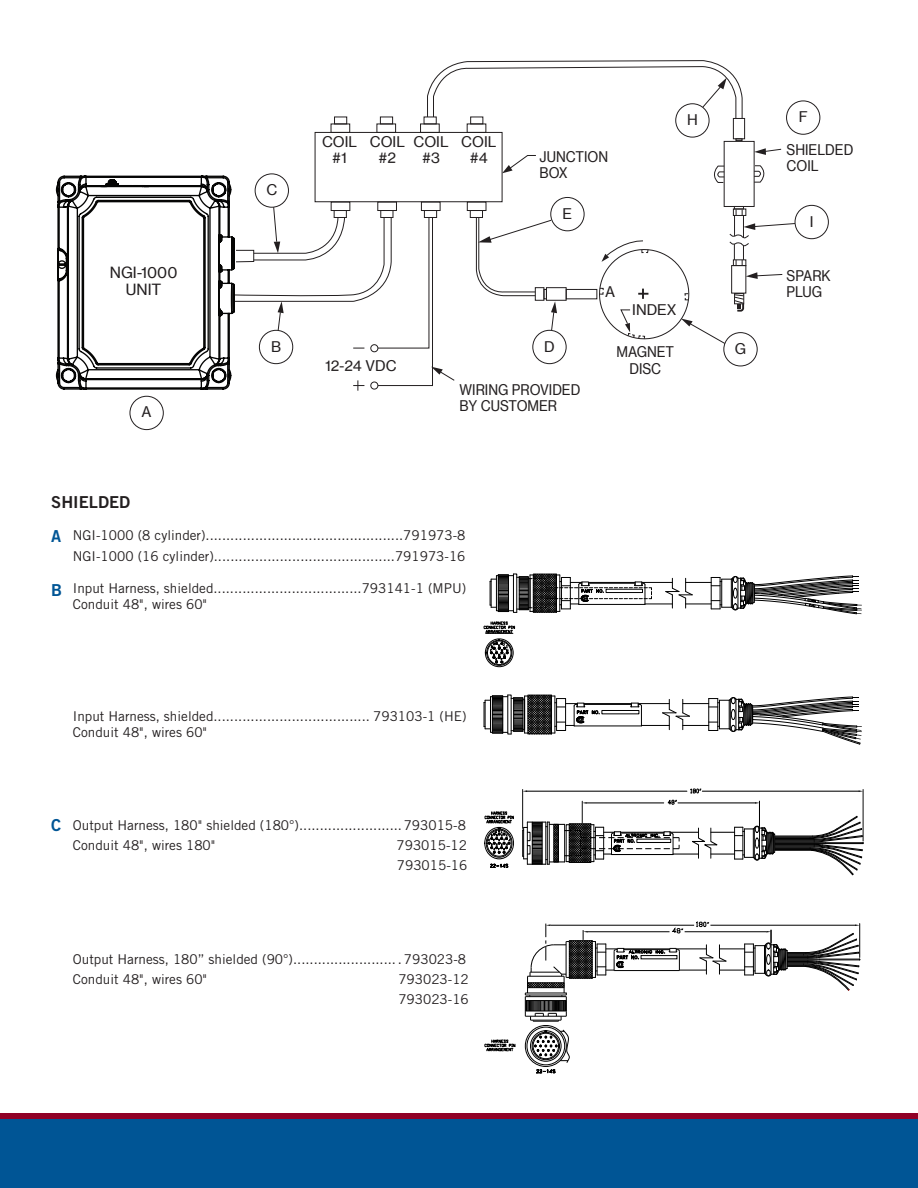
<style>
.page{position:relative;width:918px;height:1188px;background:#fff}
.page>*{position:absolute;margin:0;border:0;box-sizing:border-box;transform-origin:0 0}
.t1{font:16.5px "Trade Gothic Bold Two";color:#231f20}
.t2{font:16.5px "Trade Gothic Bold Two";color:#005595}
.t3{font:15.15px/17px "N Haas Grotesk TX Pro";color:#231f20;text-align:center}
.t4{font:14.4px/16.2px "N Haas Grotesk TX Pro";color:#231f20;scale:.91 1}
.t5{font:14.4px/16.2px "N Haas Grotesk TX Pro";color:#231f20;text-align:center}
.t6{font:13.5px "Trade Gothic";color:#231f20}
</style>
<div class="page">
<div style="left:0;top:1117px;width:918px;height:71px;background:#005595"></div>
<div style="left:0;top:1113px;width:918px;height:6px;background:#900126"></div>
<div style="left:485px;top:639px;width:28px;height:28px;border:1px solid #000;border-radius:50%"></div>
<div style="left:487px;top:640px;width:25px;height:26px;border:1px solid #000;border-radius:50%"></div>
<div style="left:487px;top:641px;width:24px;height:24px;border:1px solid #000;border-radius:50%"></div>
<svg style="left:484px;top:621px;width:31px;height:43px"></svg>
<svg style="left:490px;top:574px;width:372px;height:40px"></svg>
<div style="left:602px;top:710px;width:37px;height:4px;border:1px solid #000"></div>
<hr style="left:584px;top:704px;width:47px;height:1px;background:#000">
<hr style="left:584px;top:703px;width:47px;height:1px;background:#000">
<hr style="left:574px;top:726px;width:67px;height:1px;background:#000">
<svg style="left:484px;top:695px;width:116px;height:40px"></svg>
<svg style="left:631px;top:697px;width:231px;height:48px"></svg>
<hr style="left:775px;top:836px;width:37px;height:1px;background:#000">
<hr style="left:775px;top:841px;width:39px;height:1px;background:#000">
<hr style="left:775px;top:843px;width:50px;height:1px;background:#000">
<hr style="left:775px;top:842px;width:50px;height:1px;background:#000">
<hr style="left:775px;top:837px;width:35px;height:1px;background:#000">
<hr style="left:775px;top:838px;width:35px;height:1px;background:#000">
<hr style="left:775px;top:839px;width:39px;height:1px;background:#000">
<hr style="left:775px;top:840px;width:39px;height:1px;background:#000">
<hr style="left:775px;top:846px;width:39px;height:1px;background:#000">
<hr style="left:775px;top:847px;width:39px;height:1px;background:#000">
<hr style="left:775px;top:848px;width:35px;height:1px;background:#000">
<hr style="left:775px;top:849px;width:37px;height:1px;background:#000">
<hr style="left:775px;top:845px;width:39px;height:1px;background:#000">
<hr style="left:775px;top:844px;width:39px;height:1px;background:#000">
<hr style="left:775px;top:850px;width:37px;height:1px;background:#000">
<svg style="left:810px;top:816px;width:54px;height:59px"></svg>
<hr style="left:863px;top:790px;width:1px;height:51px;background:#000">
<hr style="left:702px;top:791px;width:157px;height:1px;background:#000">
<svg style="left:490px;top:863px;width:19px;height:5px"></svg>
<svg style="left:485px;top:811px;width:29px;height:43px"></svg>
<div style="left:487px;top:830px;width:24px;height:26px;border:1px solid #000;border-radius:50%"></div>
<div style="left:485px;top:827px;width:29px;height:32px;border:1px solid #000;border-radius:50%"></div>
<div style="left:486px;top:829px;width:26px;height:28px;border:1px solid #000;border-radius:50%"></div>
<svg style="left:522px;top:788px;width:253px;height:77px"></svg>
<div style="left:527px;top:1027px;width:38px;height:38px;border:1px solid #000;border-radius:50%"></div>
<div style="left:525px;top:1025px;width:42px;height:42px;border:1px solid #000;border-radius:50%"></div>
<div style="left:532px;top:1032px;width:28px;height:28px;border:1px solid #000;border-radius:50%"></div>
<div style="left:530px;top:1030px;width:31px;height:32px;border:1px solid #000;border-radius:50%"></div>
<div style="left:533px;top:1033px;width:26px;height:26px;border:1px solid #000;border-radius:50%"></div>
<svg style="left:484px;top:1039px;width:32px;height:13px"></svg>
<svg style="left:525px;top:921px;width:335px;height:101px"></svg>
<svg style="left:534px;top:1029px;width:36px;height:45px"></svg>
<div style="left:255px;top:173px;width:34px;height:35px;border:1px solid #231f20;border-radius:50%"></div>
<div style="left:550px;top:197px;width:35px;height:34px;border:1px solid #231f20;border-radius:50%"></div>
<div style="left:129px;top:396px;width:35px;height:34px;border:1px solid #231f20;border-radius:50%"></div>
<div style="left:795px;top:205px;width:34px;height:34px;border:1px solid #231f20;border-radius:50%"></div>
<div style="left:546px;top:287px;width:21px;height:14px;border:1px solid #231f20"></div>
<div style="left:566px;top:289px;width:31px;height:10px;border:1px solid #231f20"></div>
<svg style="left:755px;top:148px;width:27px;height:7px"></svg>
<div style="left:532px;top:330px;width:35px;height:34px;border:1px solid #231f20;border-radius:50%"></div>
<div style="left:723px;top:332px;width:35px;height:34px;border:1px solid #231f20;border-radius:50%"></div>
<div style="left:786px;top:100px;width:34px;height:35px;border:1px solid #231f20;border-radius:50%"></div>
<div style="left:675px;top:103px;width:35px;height:35px;border:1px solid #231f20;border-radius:50%"></div>
<svg style="left:503px;top:155px;width:33px;height:18px"></svg>
<div style="left:334px;top:116px;width:13px;height:8px;border:1px solid #231f20"></div>
<div style="left:331px;top:123px;width:19px;height:10px;border:1px solid #231f20"></div>
<div style="left:380px;top:116px;width:13px;height:8px;border:1px solid #231f20"></div>
<div style="left:376px;top:123px;width:20px;height:10px;border:1px solid #231f20"></div>
<div style="left:424px;top:116px;width:13px;height:8px;border:1px solid #231f20"></div>
<div style="left:420px;top:123px;width:20px;height:10px;border:1px solid #231f20"></div>
<div style="left:470px;top:116px;width:13px;height:8px;border:1px solid #231f20"></div>
<div style="left:467px;top:123px;width:19px;height:10px;border:1px solid #231f20"></div>
<div style="left:470px;top:210px;width:13px;height:8px;border:1px solid #231f20"></div>
<div style="left:467px;top:202px;width:19px;height:9px;border:1px solid #231f20"></div>
<div style="left:315px;top:132px;width:188px;height:70px;border:1px solid #231f20"></div>
<svg style="left:475px;top:216px;width:82px;height:115px"></svg>
<svg style="left:427px;top:61px;width:316px;height:58px"></svg>
<div style="left:733px;top:118px;width:12px;height:21px;border:1px solid #231f20"></div>
<svg style="left:735px;top:138px;width:8px;height:3px"></svg>
<svg style="left:592px;top:206px;width:204px;height:140px"></svg>
<svg style="left:714px;top:165px;width:11px;height:18px"></svg>
<svg style="left:753px;top:165px;width:12px;height:18px"></svg>
<svg style="left:55px;top:175px;width:401px;height:216px"></svg>
<p class="t3" style="left:110px;top:264px;width:69px">NGI-1000<br>UNIT</p>
<p class="t5" style="left:142px;top:404px;width:12px">A</p>
<p class="t5" style="left:266px;top:182px;width:12px">C</p>
<p class="t5" style="left:322px;top:134px;width:37px">COIL #1</p>
<p class="t5" style="left:370px;top:134px;width:37px">COIL #2</p>
<p class="t5" style="left:413px;top:134px;width:37px">COIL #3</p>
<p class="t5" style="left:461px;top:134px;width:37px">COIL #4</p>
<p class="t4" style="left:540px;top:148px;width:77px">JUNCTION<br>BOX</p>
<p class="t5" style="left:563px;top:205px;width:11px">E</p>
<p class="t5" style="left:605px;top:283px;width:12px">A</p>
<p class="t5" style="left:687px;top:112px;width:12px">H</p>
<p class="t5" style="left:799px;top:109px;width:10px">F</p>
<p class="t4" style="left:787px;top:142px;width:75px">SHIELDED<br>COIL</p>
<p class="t5" style="left:810px;top:213px;width:5px">I</p>
<p class="t4" style="left:787px;top:267px;width:50px">SPARK<br>PLUG</p>
<p class="t5" style="left:632px;top:301px;width:46px">INDEX</p>
<p class="t4" style="left:616px;top:344px;width:65px;text-align:center">MAGNET<br>DISC</p>
<p class="t5" style="left:271px;top:338px;width:11px">B</p>
<p class="t5" style="left:544px;top:338px;width:12px">D</p>
<p class="t5" style="left:735px;top:340px;width:13px">G</p>
<p class="t5" style="left:325px;top:358px;width:73px">12-24 VDC</p>
<p class="t4" style="left:460px;top:381px;width:134px">WIRING PROVIDED<br>BY CUSTOMER</p>
<p class="t1" style="left:51px;top:492px;width:80px">SHIELDED</p>
<p class="t2" style="left:51px;top:526px;width:12px">A</p>
<p class="t6" style="left:73px;top:528px;width:394px">NGI-1000 (8 cylinder)................................................791973-8</p>
<p class="t6" style="left:73px;top:548px;width:394px">NGI-1000 (16 cylinder)............................................791973-16</p>
<p class="t2" style="left:51px;top:579px;width:13px">B</p>
<p class="t6" style="left:73px;top:580px;width:395px">Input Harness, shielded....................................793141-1 (MPU)</p>
<p class="t6" style="left:73px;top:596px;width:136px">Conduit 48", wires 60"</p>
<p class="t6" style="left:73px;top:708px;width:395px">Input Harness, shielded...................................... 793103-1 (HE)</p>
<p class="t6" style="left:73px;top:724px;width:136px">Conduit 48", wires 60"</p>
<p class="t2" style="left:51px;top:815px;width:12px">C</p>
<p class="t6" style="left:73px;top:817px;width:395px">Output Harness, 180" shielded (180°).........................793015-8</p>
<p class="t6" style="left:73px;top:837px;width:144px">Conduit 48", wires 180"</p>
<p class="t6" style="left:397px;top:837px;width:72px">793015-12</p>
<p class="t6" style="left:397px;top:857px;width:72px">793015-16</p>
<p class="t6" style="left:73px;top:951px;width:395px">Output Harness, 180” shielded (90°).......................... 793023-8</p>
<p class="t6" style="left:73px;top:971px;width:136px">Conduit 48", wires 60"</p>
<p class="t6" style="left:398px;top:971px;width:72px">793023-12</p>
<p class="t6" style="left:398px;top:991px;width:72px">793023-16</p>
</div>
